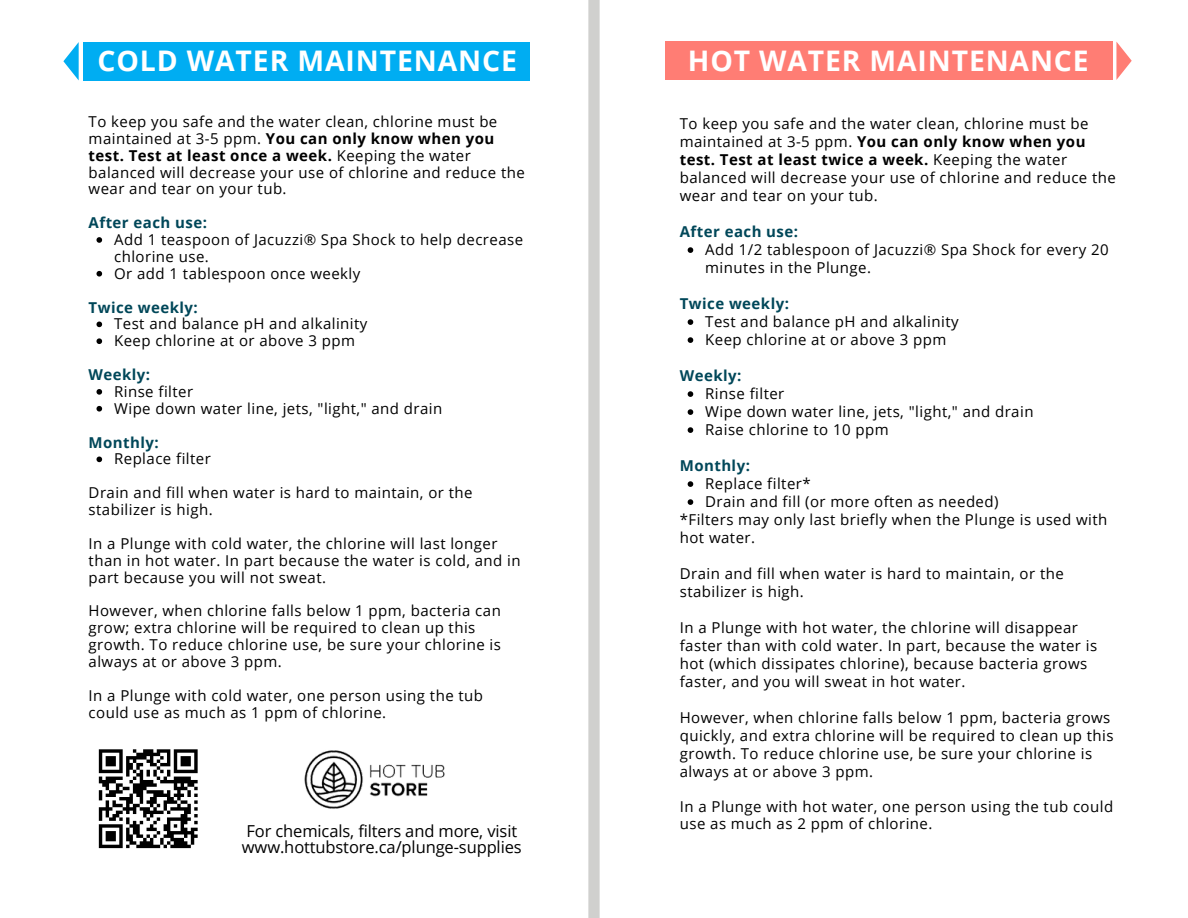
<style>
.page{position:relative;width:1188px;height:918px;background:#fff}
.page>*{position:absolute;margin:0;border:0;box-sizing:border-box;transform-origin:0 0}
.t1{font:700 28.35px "Open Sans";letter-spacing:.03em;color:#fff}
.t2{font:16.5px/15.8px "Open Sans";letter-spacing:-.005em;color:#000}
.t3{font:15px/16.8px "Open Sans";letter-spacing:.03em;color:#000}
.t4{font:700 15px "Open Sans";letter-spacing:.03em;color:#004759}
.s1{font-weight:700}
</style>
<div class="page">
<div style="left:83px;top:42px;width:447px;height:38px;background:#00adf2"></div>
<svg style="left:63px;top:42px;width:16px;height:38px"></svg>
<div style="left:666px;top:42px;width:446px;height:38px;background:#ff7d74"></div>
<svg style="left:1116px;top:42px;width:16px;height:38px"></svg>
<div style="left:588px;top:0;width:12px;height:918px;background:#d0d0ce"></div>
<img style="left:304px;top:750px;width:141px;height:59px">
<svg style="left:98px;top:749px;width:100px;height:100px"></svg>
<svg style="left:96px;top:237px;width:6px;height:6px"></svg>
<svg style="left:96px;top:271px;width:6px;height:6px"></svg>
<svg style="left:96px;top:322px;width:6px;height:5px"></svg>
<svg style="left:96px;top:338px;width:6px;height:6px"></svg>
<svg style="left:96px;top:389px;width:6px;height:6px"></svg>
<svg style="left:96px;top:406px;width:6px;height:6px"></svg>
<svg style="left:96px;top:457px;width:6px;height:5px"></svg>
<svg style="left:688px;top:247px;width:5px;height:6px"></svg>
<svg style="left:688px;top:319px;width:5px;height:6px"></svg>
<svg style="left:688px;top:337px;width:5px;height:6px"></svg>
<svg style="left:688px;top:391px;width:5px;height:6px"></svg>
<svg style="left:688px;top:409px;width:5px;height:6px"></svg>
<svg style="left:688px;top:427px;width:5px;height:6px"></svg>
<svg style="left:688px;top:481px;width:5px;height:6px"></svg>
<svg style="left:688px;top:499px;width:5px;height:6px"></svg>
<p class="t1" style="left:98px;top:41px;width:421px">COLD WATER MAINTENANCE</p>
<p class="t1" style="left:688px;top:40px;width:402px">HOT WATER MAINTENANCE</p>
<p class="t3" style="left:89px;top:113px;width:438px">To keep you safe and the water clean, chlorine must be maintained at 3-5 ppm. <span class="s1">You can only know when you test. Test at least once a week.</span> Keeping the water balanced will decrease your use of chlorine and reduce the wear and tear on your tub.</p>
<p class="t4" style="left:89px;top:212px;width:120px">After each use:</p>
<p class="t3" style="left:114px;top:231px;width:411px">Add 1 teaspoon of Jacuzzi® Spa Shock to help decrease chlorine use.</p>
<p class="t3" style="left:114px;top:265px;width:248px">Or add 1 tablespoon once weekly</p>
<p class="t3" style="left:114px;top:315px;width:255px">Test and balance pH and alkalinity</p>
<p class="t3" style="left:114px;top:332px;width:243px">Keep chlorine at or above 3 ppm</p>
<p class="t3" style="left:114px;top:383px;width:81px">Rinse filter</p>
<p class="t3" style="left:114px;top:400px;width:330px">Wipe down water line, jets, "light," and drain</p>
<p class="t3" style="left:114px;top:450px;width:98px">Replace filter</p>
<p class="t4" style="left:89px;top:297px;width:111px">Twice weekly:</p>
<p class="t4" style="left:89px;top:364px;width:63px">Weekly:</p>
<p class="t4" style="left:89px;top:432px;width:72px">Monthly:</p>
<p class="t3" style="left:89px;top:484px;width:386px">Drain and fill when water is hard to maintain, or the stabilizer is high.</p>
<p class="t3" style="left:89px;top:535px;width:434px">In a Plunge with cold water, the chlorine will last longer than in hot water. In part because the water is cold, and in part because you will not sweat.</p>
<p class="t3" style="left:89px;top:602px;width:414px">However, when chlorine falls below 1 ppm, bacteria can grow; extra chlorine will be required to clean up this growth. To reduce chlorine use, be sure your chlorine is always at or above 3 ppm.</p>
<p class="t3" style="left:89px;top:686px;width:396px">In a Plunge with cold water, one person using the tub could use as much as 1 ppm of chlorine.</p>
<p class="t2" style="left:242px;top:823px;width:281px">For chemicals, filters and more, visit www.hottubstore.ca/plunge-supplies</p>
<p class="t3" style="left:680px;top:114px;width:438px;line-height:18px">To keep you safe and the water clean, chlorine must be maintained at 3-5 ppm. <span class="s1">You can only know when you test. Test at least twice a week.</span> Keeping the water balanced will decrease your use of chlorine and reduce the wear and tear on your tub.</p>
<p class="t4" style="left:680px;top:221px;width:120px">After each use:</p>
<p class="t3" style="left:705px;top:240px;width:405px;line-height:18px">Add 1/2 tablespoon of Jacuzzi® Spa Shock for every 20 minutes in the Plunge.</p>
<p class="t3" style="left:705px;top:313px;width:255px">Test and balance pH and alkalinity</p>
<p class="t3" style="left:705px;top:331px;width:243px">Keep chlorine at or above 3 ppm</p>
<p class="t3" style="left:705px;top:385px;width:81px">Rinse filter</p>
<p class="t3" style="left:705px;top:403px;width:330px">Wipe down water line, jets, "light," and drain</p>
<p class="t3" style="left:705px;top:421px;width:185px">Raise chlorine to 10 ppm</p>
<p class="t3" style="left:705px;top:475px;width:107px">Replace filter*</p>
<p class="t3" style="left:705px;top:493px;width:295px">Drain and fill (or more often as needed)</p>
<p class="t4" style="left:680px;top:293px;width:111px">Twice weekly:</p>
<p class="t4" style="left:680px;top:365px;width:63px">Weekly:</p>
<p class="t4" style="left:680px;top:455px;width:72px">Monthly:</p>
<p class="t3" style="left:680px;top:510px;width:429px;line-height:18px">*Filters may only last briefly when the Plunge is used with hot water.</p>
<p class="t3" style="left:680px;top:564px;width:386px;line-height:18px">Drain and fill when water is hard to maintain, or the stabilizer is high.</p>
<p class="t3" style="left:680px;top:618px;width:419px;line-height:18px">In a Plunge with hot water, the chlorine will disappear faster than with cold water. In part, because the water is hot (which dissipates chlorine), because bacteria grows faster, and you will sweat in hot water.</p>
<p class="t3" style="left:680px;top:708px;width:435px;line-height:18px">However, when chlorine falls below 1 ppm, bacteria grows quickly, and extra chlorine will be required to clean up this growth. To reduce chlorine use, be sure your chlorine is always at or above 3 ppm.</p>
<p class="t3" style="left:680px;top:798px;width:435px">In a Plunge with hot water, one person using the tub could use as much as 2 ppm of chlorine.</p>
</div>
